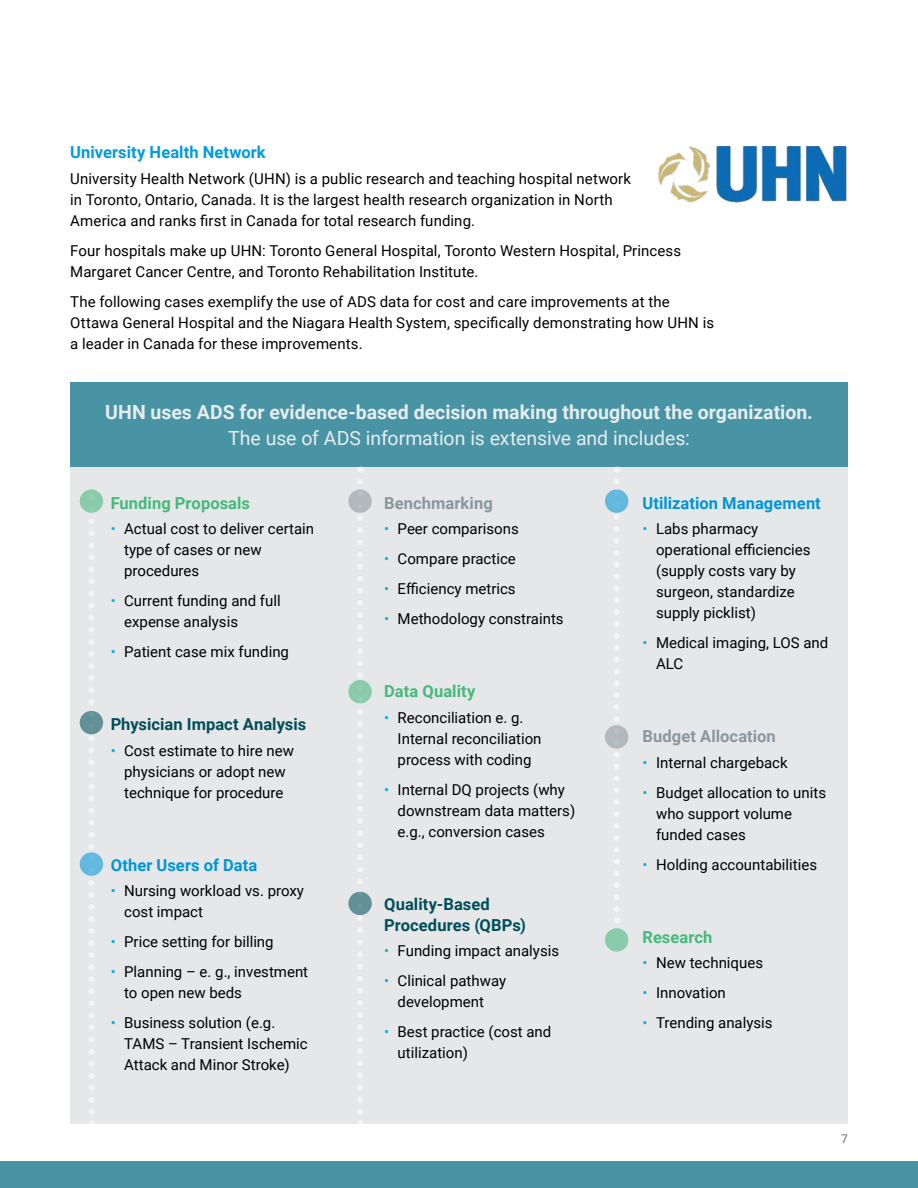
<style>
.page{position:relative;width:918px;height:1188px;background:#fff}
.page>*{position:absolute;margin:0;border:0;box-sizing:border-box;transform-origin:0 0}
.t1{font:700 19.5px "Roboto";color:#e6edef}
.t2{font:19.5px "Roboto";letter-spacing:-.005em;color:#e6edef}
.t3{font:700 16.5px/21px "Roboto";letter-spacing:.005em;color:#004e5a}
.t4{font:700 16.5px "Roboto";letter-spacing:.005em;color:#0095d7}
.t5{font:700 16.5px "Roboto";letter-spacing:.005em;color:#45b97c}
.t6{font:700 16.5px "Roboto";letter-spacing:.005em;color:#8a979f}
.t7{font:700 16.5px "Roboto";letter-spacing:.005em;color:#009ade}
.t8{font:15px/21px "Roboto";color:#000}
.t9{font:12px "Roboto";color:#717073}
.s1{color:#00b6db}
</style>
<div class="page">
<div style="left:0;top:1161px;width:918px;height:27px;background:#4994a4"></div>
<div style="left:70px;top:431px;width:778px;height:692px;background:#e6e7e8"></div>
<img style="left:658px;top:146px;width:189px;height:57px">
<div style="left:70px;top:382px;width:778px;height:85px;background:#4994a4"></div>
<svg style="left:88px;top:519px;width:6px;height:605px"></svg>
<svg style="left:357px;top:482px;width:6px;height:642px"></svg>
<svg style="left:614px;top:481px;width:6px;height:442px"></svg>
<div style="left:80px;top:489px;width:23px;height:24px;background:#8accaa;border-radius:50%"></div>
<div style="left:348px;top:489px;width:24px;height:24px;background:#b1b9be;border-radius:50%"></div>
<div style="left:605px;top:489px;width:23px;height:24px;background:#63b8de;border-radius:50%"></div>
<div style="left:80px;top:711px;width:23px;height:23px;background:#639097;border-radius:50%"></div>
<div style="left:348px;top:680px;width:24px;height:23px;background:#8accaa;border-radius:50%"></div>
<div style="left:605px;top:725px;width:23px;height:24px;background:#b1b9be;border-radius:50%"></div>
<div style="left:80px;top:852px;width:23px;height:24px;background:#63b8de;border-radius:50%"></div>
<div style="left:348px;top:892px;width:24px;height:23px;background:#639097;border-radius:50%"></div>
<div style="left:605px;top:928px;width:23px;height:24px;background:#8accaa;border-radius:50%"></div>
<p class="t7" style="left:70px;top:145px;width:197px">University Health Network</p>
<p class="t8" style="left:70px;top:169px;width:562px">University Health Network (UHN) is a public research and teaching hospital network in Toronto, Ontario, Canada. It is the largest health research organization in North<br>America and ranks first in Canada for total research funding.</p>
<p class="t8" style="left:70px;top:239px;width:612px">Four hospitals make up UHN: Toronto General Hospital, Toronto Western Hospital, Princess<br>Margaret Cancer Centre, and Toronto Rehabilitation Institute.</p>
<p class="t8" style="left:70px;top:292px;width:645px">The following cases exemplify the use of ADS data for cost and care improvements at the<br>Ottawa General Hospital and the Niagara Health System, specifically demonstrating how UHN is a leader in Canada for these improvements.</p>
<h1 class="t1" style="left:105px;top:403px;width:709px">UHN uses ADS for evidence-based decision making throughout the organization.</h1>
<h1 class="t2" style="left:228px;top:428px;width:463px">The use of ADS information is extensive and includes:</h1>
<p class="t5" style="left:111px;top:495px;width:141px">Funding Proposals</p>
<p class="t8" style="left:124px;top:519px;width:191px;text-indent:-14px"><span class="s1">•</span> Actual cost to deliver certain type of cases or new procedures</p>
<p class="t8" style="left:124px;top:591px;width:158px;text-indent:-14px"><span class="s1">•</span> Current funding and full expense analysis</p>
<p class="t8" style="left:111px;top:642px;width:180px"><span class="s1">•</span> Patient case mix funding</p>
<p class="t3" style="left:111px;top:715px;width:197px">Physician Impact Analysis</p>
<p class="t8" style="left:111px;top:741px;width:185px;text-align:center"><span class="s1">•</span> Cost estimate to hire new physicians or adopt new technique for procedure</p>
<p class="t4" style="left:111px;top:857px;width:148px">Other Users of Data</p>
<p class="t8" style="left:124px;top:881px;width:181px;text-indent:-14px"><span class="s1">•</span> Nursing workload vs. proxy cost impact</p>
<p class="t8" style="left:111px;top:932px;width:164px"><span class="s1">•</span> Price setting for billing</p>
<p class="t8" style="left:124px;top:962px;width:186px;text-indent:-14px"><span class="s1">•</span> Planning – e. g., investment to open new beds</p>
<p class="t8" style="left:124px;top:1013px;width:185px;text-indent:-14px"><span class="s1">•</span> Business solution (e.g.<br>TAMS – Transient Ischemic<br>Attack and Minor Stroke)</p>
<p class="t6" style="left:384px;top:495px;width:110px">Benchmarking</p>
<p class="t8" style="left:384px;top:519px;width:136px"><span class="s1">•</span> Peer comparisons</p>
<p class="t8" style="left:384px;top:549px;width:133px"><span class="s1">•</span> Compare practice</p>
<p class="t8" style="left:384px;top:578px;width:133px"><span class="s1">•</span> Efficiency metrics</p>
<p class="t8" style="left:384px;top:609px;width:181px"><span class="s1">•</span> Methodology constraints</p>
<p class="t5" style="left:384px;top:684px;width:93px">Data Quality</p>
<p class="t8" style="left:398px;top:708px;width:145px;text-indent:-14px"><span class="s1">•</span> Reconciliation e. g.<br>Internal reconciliation process with coding</p>
<p class="t8" style="left:398px;top:778px;width:179px;text-indent:-14px"><span class="s1">•</span> Internal DQ projects (why downstream data matters) e.g., conversion cases</p>
<p class="t3" style="left:384px;top:894px;width:143px">Quality-Based<br>Procedures (QBPs)</p>
<p class="t8" style="left:384px;top:941px;width:176px"><span class="s1">•</span> Funding impact analysis</p>
<p class="t8" style="left:384px;top:971px;width:123px;text-align:center"><span class="s1">•</span> Clinical pathway development</p>
<p class="t8" style="left:398px;top:1022px;width:155px;text-indent:-14px"><span class="s1">•</span> Best practice (cost and utilization)</p>
<p class="t4" style="left:643px;top:495px;width:180px">Utilization Management</p>
<p class="t8" style="left:656px;top:519px;width:156px;text-indent:-14px"><span class="s1">•</span> Labs pharmacy operational efficiencies (supply costs vary by surgeon, standardize supply picklist)</p>
<p class="t8" style="left:656px;top:633px;width:174px;text-indent:-14px"><span class="s1">•</span> Medical imaging, LOS and<br>ALC</p>
<p class="t6" style="left:643px;top:729px;width:135px">Budget Allocation</p>
<p class="t8" style="left:643px;top:753px;width:147px"><span class="s1">•</span> Internal chargeback</p>
<p class="t8" style="left:656px;top:783px;width:171px;text-indent:-14px"><span class="s1">•</span> Budget allocation to units who support volume funded cases</p>
<p class="t8" style="left:643px;top:855px;width:176px"><span class="s1">•</span> Holding accountabilities</p>
<p class="t5" style="left:643px;top:929px;width:71px">Research</p>
<p class="t8" style="left:643px;top:953px;width:122px"><span class="s1">•</span> New techniques</p>
<p class="t8" style="left:643px;top:983px;width:85px"><span class="s1">•</span> Innovation</p>
<p class="t8" style="left:643px;top:1013px;width:132px"><span class="s1">•</span> Trending analysis</p>
<p class="t9" style="left:841px;top:1133px;width:8px">7</p>
</div>
